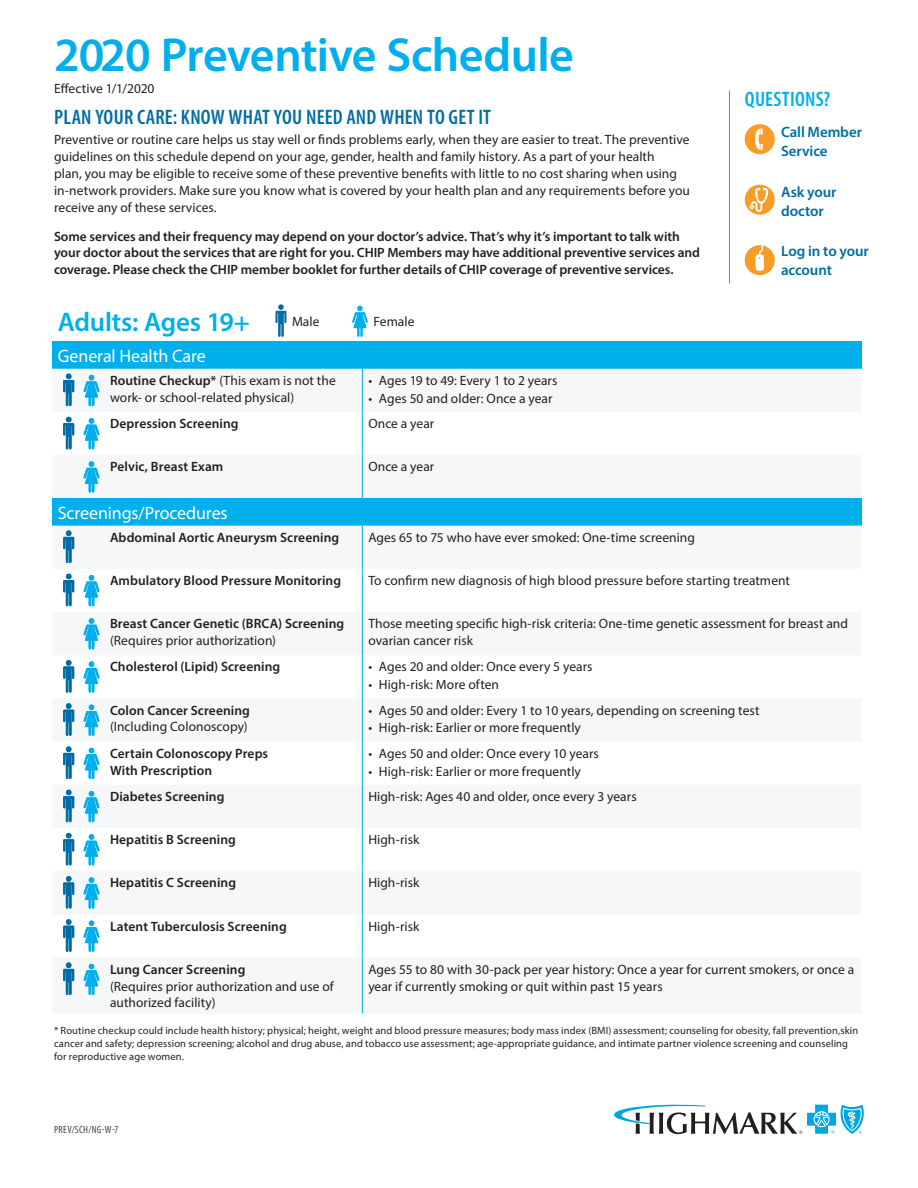
<style>
.page{position:relative;width:918px;height:1188px;background:#fff}
.page>*{position:absolute;margin:0;border:0;box-sizing:border-box;transform-origin:0 0}
.t1{font:600 48px "Myriad Pro";letter-spacing:-.015em;color:#00afec}
.t2{font:600 27px "Myriad Pro";letter-spacing:-.01em;color:#00afec}
.t3{font:600 condensed 21px "Myriad Pro";letter-spacing:.01em;color:#006ca4}
.t4{font:600 condensed 21px "Myriad Pro";letter-spacing:.015em;color:#00afec}
.t5{font:18px "Myriad Pro";letter-spacing:-.01em;color:#fff}
.t6{font:600 15px/18.8px "Myriad Pro";letter-spacing:-.01em;color:#006ca4}
.Description_Body_Cop{font:13.5px/16.8px "Myriad Pro";letter-spacing:.005em;color:#231f20}
.Screening_Procedure{font:600 13.5px/16.8px "Myriad Pro";color:#231f20}
.t7{font:10.5px/13.2px "Myriad Pro";letter-spacing:.01em;color:#231f20}
.t8{font:condensed 10.5px "Myriad Pro";letter-spacing:.035em;color:#3f464d}
.s1{font-weight:600}
.s2{font-weight:400}
</style>
<div class="page">
<svg style="left:352px;top:306px;width:16px;height:31px"></svg>
<svg style="left:275px;top:304px;width:11px;height:33px"></svg>
<div style="left:52px;top:341px;width:810px;height:28px;background:#00afec"></div>
<hr style="left:362px;top:369px;width:1px;height:43px;background:#00afec">
<hr style="left:362px;top:412px;width:1px;height:43px;background:#00afec">
<hr style="left:362px;top:455px;width:1px;height:43px;background:#00afec">
<svg style="left:83px;top:375px;width:17px;height:31px"></svg>
<svg style="left:63px;top:374px;width:11px;height:32px"></svg>
<svg style="left:83px;top:418px;width:17px;height:31px"></svg>
<svg style="left:63px;top:417px;width:11px;height:32px"></svg>
<svg style="left:83px;top:461px;width:17px;height:32px"></svg>
<div style="left:52px;top:498px;width:810px;height:28px;background:#00afec"></div>
<hr style="left:362px;top:526px;width:1px;height:43px;background:#00afec">
<hr style="left:362px;top:569px;width:1px;height:43px;background:#00afec">
<hr style="left:362px;top:612px;width:1px;height:43px;background:#00afec">
<hr style="left:362px;top:655px;width:1px;height:43px;background:#00afec">
<hr style="left:362px;top:698px;width:1px;height:44px;background:#00afec">
<hr style="left:362px;top:742px;width:1px;height:43px;background:#00afec">
<hr style="left:362px;top:785px;width:1px;height:43px;background:#00afec">
<hr style="left:362px;top:828px;width:1px;height:43px;background:#00afec">
<hr style="left:362px;top:871px;width:1px;height:43px;background:#00afec">
<hr style="left:362px;top:914px;width:1px;height:44px;background:#00afec">
<hr style="left:362px;top:958px;width:1px;height:55px;background:#00afec">
<svg style="left:63px;top:530px;width:11px;height:33px"></svg>
<svg style="left:83px;top:575px;width:17px;height:31px"></svg>
<svg style="left:63px;top:574px;width:11px;height:32px"></svg>
<svg style="left:83px;top:618px;width:17px;height:31px"></svg>
<svg style="left:83px;top:661px;width:17px;height:32px"></svg>
<svg style="left:63px;top:660px;width:11px;height:33px"></svg>
<svg style="left:83px;top:705px;width:17px;height:31px"></svg>
<svg style="left:63px;top:703px;width:11px;height:33px"></svg>
<svg style="left:83px;top:748px;width:17px;height:31px"></svg>
<svg style="left:63px;top:746px;width:11px;height:33px"></svg>
<svg style="left:83px;top:791px;width:17px;height:31px"></svg>
<svg style="left:63px;top:790px;width:11px;height:32px"></svg>
<svg style="left:83px;top:834px;width:17px;height:31px"></svg>
<svg style="left:63px;top:833px;width:11px;height:32px"></svg>
<svg style="left:83px;top:877px;width:17px;height:32px"></svg>
<svg style="left:63px;top:876px;width:11px;height:33px"></svg>
<svg style="left:83px;top:921px;width:17px;height:31px"></svg>
<svg style="left:63px;top:919px;width:11px;height:33px"></svg>
<svg style="left:83px;top:964px;width:17px;height:31px"></svg>
<svg style="left:63px;top:962px;width:11px;height:33px"></svg>
<hr style="left:729px;top:90px;width:1px;height:193px;background:#00afec">
<svg style="left:745px;top:245px;width:30px;height:30px"></svg>
<svg style="left:745px;top:185px;width:30px;height:30px"></svg>
<svg style="left:745px;top:124px;width:30px;height:30px"></svg>
<svg style="left:614px;top:1104px;width:250px;height:30px"></svg>
<p class="t1" style="left:54px;top:24px;width:521px">2020 Preventive Schedule</p>
<p class="Description_Body_Cop" style="left:54px;top:80px;width:102px">Effective 1/1/2020</p>
<p class="t3" style="left:54px;top:104px;width:439px">PLAN YOUR CARE: KNOW WHAT YOU NEED AND WHEN TO GET IT</p>
<p class="Description_Body_Cop" style="left:54px;top:131px;width:637px">Preventive or routine care helps us stay well or finds problems early, when they are easier to treat. The preventive guidelines on this schedule depend on your age, gender, health and family history. As a part of your health<br>plan, you may be eligible to receive some of these preventive benefits with little to no cost sharing when using in-network providers. Make sure you know what is covered by your health plan and any requirements before you receive any of these services.</p>
<p class="Screening_Procedure" style="left:54px;top:227px;width:648px">Some services and their frequency may depend on your doctor’s advice. That’s why it’s important to talk with your doctor about the services that are right for you. CHIP Members may have additional preventive services and coverage. Please check the CHIP member booklet for further details of CHIP coverage of preventive services.</p>
<p class="t2" style="left:58px;top:305px;width:194px">Adults: Ages 19+</p>
<p class="Description_Body_Cop" style="left:292px;top:313px;width:29px">Male</p>
<p class="Description_Body_Cop" style="left:373px;top:313px;width:43px">Female</p>
<p class="t5" style="left:58px;top:345px;width:149px">General Health Care</p>
<p class="Description_Body_Cop" style="left:110px;top:372px;width:227px"><span class="s1">Routine Checkup*</span> (This exam is not the work- or school-related physical)</p>
<p class="Description_Body_Cop" style="left:368px;top:372px;width:191px">• Ages 19 to 49: Every 1 to 2 years</p>
<p class="Description_Body_Cop" style="left:368px;top:390px;width:186px">• Ages 50 and older: Once a year</p>
<p class="t4" style="left:745px;top:86px;width:87px">QUESTIONS?</p>
<p class="t6" style="left:781px;top:122px;width:82px">Call Member<br>Service</p>
<p class="t6" style="left:781px;top:182px;width:57px">Ask your doctor</p>
<p class="t6" style="left:781px;top:241px;width:89px">Log in to your account</p>
<p class="Screening_Procedure" style="left:110px;top:415px;width:130px">Depression Screening</p>
<p class="Description_Body_Cop" style="left:368px;top:415px;width:68px">Once a year</p>
<p class="Screening_Procedure" style="left:110px;top:458px;width:115px">Pelvic, Breast Exam</p>
<p class="Description_Body_Cop" style="left:368px;top:458px;width:68px">Once a year</p>
<p class="t5" style="left:58px;top:502px;width:171px">Screenings/Procedures</p>
<p class="Screening_Procedure" style="left:110px;top:528px;width:231px">Abdominal Aortic Aneurysm Screening</p>
<p class="Description_Body_Cop" style="left:368px;top:529px;width:328px">Ages 65 to 75 who have ever smoked: One-time screening</p>
<p class="Screening_Procedure" style="left:110px;top:572px;width:233px">Ambulatory Blood Pressure Monitoring</p>
<p class="Description_Body_Cop" style="left:368px;top:572px;width:423px">To confirm new diagnosis of high blood pressure before starting treatment</p>
<p class="Screening_Procedure" style="left:110px;top:615px;width:236px">Breast Cancer Genetic (BRCA) Screening <span class="s2">(Requires prior authorization)</span></p>
<p class="Description_Body_Cop" style="left:368px;top:615px;width:481px">Those meeting specific high-risk criteria: One-time genetic assessment for breast and ovarian cancer risk</p>
<p class="Screening_Procedure" style="left:110px;top:658px;width:172px">Cholesterol (Lipid) Screening</p>
<p class="Description_Body_Cop" style="left:368px;top:658px;width:226px">• Ages 20 and older: Once every 5 years</p>
<p class="Description_Body_Cop" style="left:368px;top:676px;width:132px">• High-risk: More often</p>
<p class="Description_Body_Cop" style="left:110px;top:701px;width:142px"><span class="s1">Colon Cancer Screening </span>(Including Colonoscopy)</p>
<p class="Description_Body_Cop" style="left:368px;top:701px;width:393px">• Ages 50 and older: Every 1 to 10 years, depending on screening test</p>
<p class="Description_Body_Cop" style="left:368px;top:719px;width:214px">• High-risk: Earlier or more frequently</p>
<p class="Screening_Procedure" style="left:110px;top:744px;width:160px">Certain Colonoscopy Preps<br>With Prescription</p>
<p class="Description_Body_Cop" style="left:368px;top:745px;width:232px">• Ages 50 and older: Once every 10 years</p>
<p class="Description_Body_Cop" style="left:368px;top:763px;width:214px">• High-risk: Earlier or more frequently</p>
<p class="Screening_Procedure" style="left:110px;top:788px;width:116px">Diabetes Screening</p>
<p class="Description_Body_Cop" style="left:368px;top:788px;width:270px">High-risk: Ages 40 and older, once every 3 years</p>
<p class="Screening_Procedure" style="left:110px;top:831px;width:127px">Hepatitis B Screening</p>
<p class="Description_Body_Cop" style="left:368px;top:831px;width:53px">High-risk</p>
<p class="Screening_Procedure" style="left:110px;top:874px;width:128px">Hepatitis C Screening</p>
<p class="Description_Body_Cop" style="left:368px;top:874px;width:53px">High-risk</p>
<p class="Screening_Procedure" style="left:110px;top:917px;width:178px">Latent Tuberculosis Screening</p>
<p class="Description_Body_Cop" style="left:368px;top:917px;width:53px">High-risk</p>
<p class="Description_Body_Cop" style="left:110px;top:961px;width:225px"><span class="s1">Lung Cancer Screening<br></span>(Requires prior authorization and use of authorized facility)</p>
<p class="Description_Body_Cop" style="left:368px;top:961px;width:487px">Ages 55 to 80 with 30-pack per year history: Once a year for current smokers, or once a year if currently smoking or quit within past 15 years</p>
<p class="t7" style="left:54px;top:1023px;width:806px">* Routine checkup could include health history; physical; height, weight and blood pressure measures; body mass index (BMI) assessment; counseling for obesity, fall prevention,skin cancer and safety; depression screening; alcohol and drug abuse, and tobacco use assessment; age-appropriate guidance, and intimate partner violence screening and counseling for reproductive age women.</p>
<p class="t8" style="left:54px;top:1124px;width:66px">PREV/SCH/NG-W-7</p>
</div>
